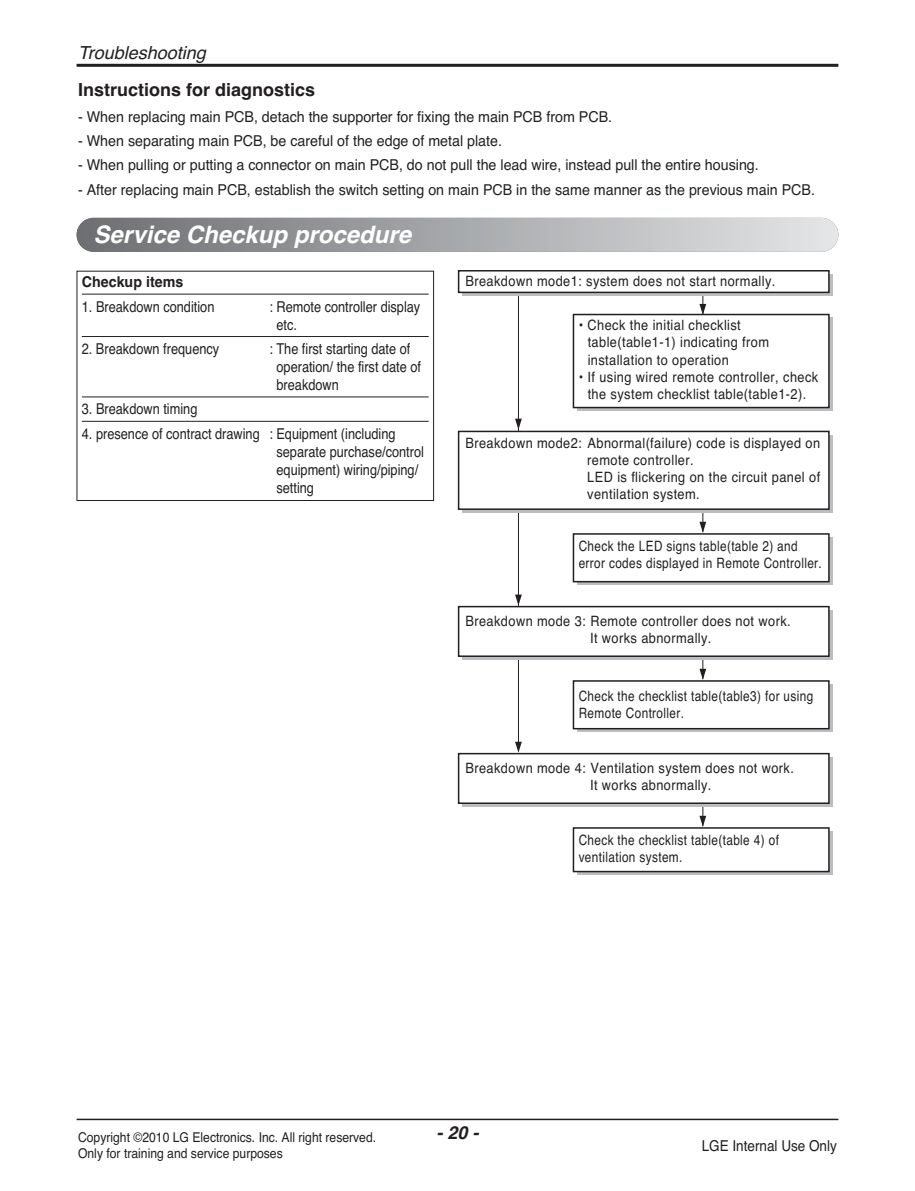
<style>
.page{position:relative;width:915px;height:1191px;background:#fff}
.page>*{position:absolute;margin:0;border:0;box-sizing:border-box;transform-origin:0 0}
.t1{font:italic 700 24px "Helvetica";color:#fff}
.t2{font:700 18px "Helvetica";color:#231f20}
.t3{font:italic 18px "Helvetica";color:#231f20}
.t4{font:italic 700 18px "Helvetica";color:#231f20}
.t5{font:15px "Helvetica";color:#231f20;scale:.95 1}
.t6{font:15px/18px "Helvetica";color:#231f20;scale:.85 1}
.t7{font:15px "Helvetica";color:#231f20;scale:.9 1}
.t8{font:700 15px "Helvetica";color:#231f20;scale:.95 1}
.t9{font:14.25px/17.1px "Helvetica";letter-spacing:.03em;color:#231f20;scale:.9 1}
.t10{font:14.25px/17.1px "Helvetica";letter-spacing:.03em;color:#231f20;scale:.83 1}
.t11{font:13.5px "Helvetica";color:#231f20;scale:.9 1}
</style>
<div class="page">
<hr style="left:77px;top:64px;width:761px;height:3px;background:#231f20">
<hr style="left:77px;top:1118px;width:761px;height:2px;background:#231f20">
<div style="left:77px;top:218px;width:761px;height:34px;background:linear-gradient(to right,#6c6e71,#e3e5e7);border-radius:17px"></div>
<div style="left:77px;top:271px;width:357px;height:230px;border:1px solid #231f20"></div>
<hr style="left:82px;top:294px;width:346px;height:1px;background:#231f20">
<hr style="left:82px;top:336px;width:346px;height:1px;background:#231f20">
<hr style="left:82px;top:397px;width:346px;height:1px;background:#231f20">
<hr style="left:82px;top:421px;width:346px;height:1px;background:#231f20">
<hr style="left:518px;top:293px;width:1px;height:450px;background:#231f20">
<svg style="left:515px;top:419px;width:6px;height:10px"></svg>
<svg style="left:515px;top:594px;width:6px;height:10px"></svg>
<svg style="left:515px;top:741px;width:6px;height:11px"></svg>
<svg style="left:699px;top:296px;width:7px;height:18px"></svg>
<svg style="left:699px;top:512px;width:7px;height:21px"></svg>
<div style="left:462px;top:274px;width:370px;height:22px;background:linear-gradient(to right,#bbbdc0,#bbbdc0)"></div>
<div style="left:458px;top:271px;width:370px;height:21px;background:#fff"></div>
<div style="left:457px;top:270px;width:372px;height:23px;border:2px solid #231f20"></div>
<div style="left:462px;top:435px;width:370px;height:77px;background:#bbbdc0"></div>
<div style="left:458px;top:431px;width:370px;height:78px;background:#fff"></div>
<div style="left:457px;top:431px;width:372px;height:79px;border:2px solid #231f20"></div>
<svg style="left:576px;top:318px;width:256px;height:93px"></svg>
<div style="left:573px;top:314px;width:255px;height:93px;background:#fff"></div>
<div style="left:572px;top:314px;width:257px;height:94px;border:2px solid #231f20"></div>
<div style="left:576px;top:537px;width:256px;height:48px;background:linear-gradient(to right,#bbbdc0,#bbbdc0)"></div>
<div style="left:573px;top:534px;width:255px;height:47px;background:#fff"></div>
<div style="left:572px;top:533px;width:257px;height:49px;border:2px solid #231f20"></div>
<svg style="left:699px;top:659px;width:7px;height:21px"></svg>
<div style="left:462px;top:610px;width:370px;height:49px;background:#bbbdc0"></div>
<div style="left:458px;top:606px;width:370px;height:50px;background:#fff"></div>
<div style="left:457px;top:606px;width:372px;height:51px;border:2px solid #231f20"></div>
<div style="left:576px;top:684px;width:256px;height:48px;background:linear-gradient(to right,#bbbdc0,#bbbdc0)"></div>
<div style="left:573px;top:681px;width:255px;height:47px;background:#fff"></div>
<div style="left:572px;top:680px;width:257px;height:49px;border:2px solid #231f20"></div>
<svg style="left:699px;top:806px;width:7px;height:20px"></svg>
<div style="left:462px;top:757px;width:370px;height:49px;background:#bbbdc0"></div>
<div style="left:458px;top:753px;width:370px;height:50px;background:#fff"></div>
<div style="left:457px;top:753px;width:372px;height:51px;border:2px solid #231f20"></div>
<div style="left:576px;top:831px;width:256px;height:44px;background:linear-gradient(to right,#bbbdc0,#bbbdc0)"></div>
<div style="left:573px;top:828px;width:255px;height:43px;background:#fff"></div>
<div style="left:572px;top:827px;width:257px;height:45px;border:2px solid #231f20"></div>
<p class="t3" style="left:78px;top:46px;width:129px">Troubleshooting</p>
<p class="t2" style="left:78px;top:83px;width:238px">Instructions for diagnostics</p>
<p class="t5" style="left:78px;top:111px;width:563px">- When replacing main PCB, detach the supporter for fixing the main PCB from PCB.</p>
<p class="t5" style="left:78px;top:135px;width:447px">- When separating main PCB, be careful of the edge of metal plate.</p>
<p class="t5" style="left:78px;top:160px;width:717px">- When pulling or putting a connector on main PCB, do not pull the lead wire, instead pull the entire housing.</p>
<p class="t5" style="left:78px;top:184px;width:777px">- After replacing main PCB, establish the switch setting on main PCB in the same manner as the previous main PCB.</p>
<h1 class="t1" style="left:94px;top:226px;width:319px">Service Checkup procedure</h1>
<p class="t8" style="left:82px;top:276px;width:108px">Checkup items</p>
<p class="t6" style="left:82px;top:299px;width:157px">1. Breakdown condition</p>
<p class="t6" style="left:276px;top:299px;width:171px;text-indent:-7px">: Remote controller display etc.</p>
<p class="t6" style="left:82px;top:341px;width:163px">2. Breakdown frequency</p>
<p class="t6" style="left:276px;top:341px;width:172px;text-indent:-7px">: The first starting date of operation/ the first date of breakdown</p>
<p class="t6" style="left:82px;top:401px;width:137px">3. Breakdown timing</p>
<p class="t6" style="left:276px;top:426px;width:175px;text-indent:-194px">4. presence of contract drawing : Equipment (including separate purchase/control equipment) wiring/piping/ setting</p>
<p class="t9" style="left:465px;top:274px;width:345px">Breakdown mode1: system does not start normally.</p>
<p class="t9" style="left:587px;top:318px;width:203px;text-indent:-9px">• Check the initial checklist table(table1-1) indicating from installation to operation</p>
<p class="t9" style="left:578px;top:369px;width:267px;text-align:center">• If using wired remote controller, check the system checklist table(table1-2).</p>
<p class="t9" style="left:587px;top:435px;width:260px;text-indent:-122px">Breakdown mode2: Abnormal(failure) code is displayed on remote controller.<br>LED is flickering on the circuit panel of ventilation system.</p>
<p class="t10" style="left:578px;top:538px;width:294px">Check the LED signs table(table 2) and error codes displayed in Remote Controller.</p>
<p class="t9" style="left:590px;top:614px;width:224px;text-indent:-124px">Breakdown mode 3: Remote controller does not work.<br>It works abnormally.</p>
<p class="t10" style="left:578px;top:689px;width:284px">Check the checklist table(table3) for using<br>Remote Controller.</p>
<p class="t9" style="left:590px;top:760px;width:228px;text-indent:-124px">Breakdown mode 4: Ventilation system does not work.<br>It works abnormally.</p>
<p class="t10" style="left:578px;top:832px;width:243px">Check the checklist table(table 4) of ventilation system.</p>
<p class="t11" style="left:78px;top:1132px;width:332px">Copyright ©2010 LG Electronics. Inc. All right reserved.</p>
<p class="t4" style="left:436px;top:1126px;width:43px">- 20 -</p>
<p class="t11" style="left:78px;top:1148px;width:229px">Only for training and service purposes</p>
<p class="t7" style="left:701px;top:1139px;width:152px">LGE Internal Use Only</p>
</div>
